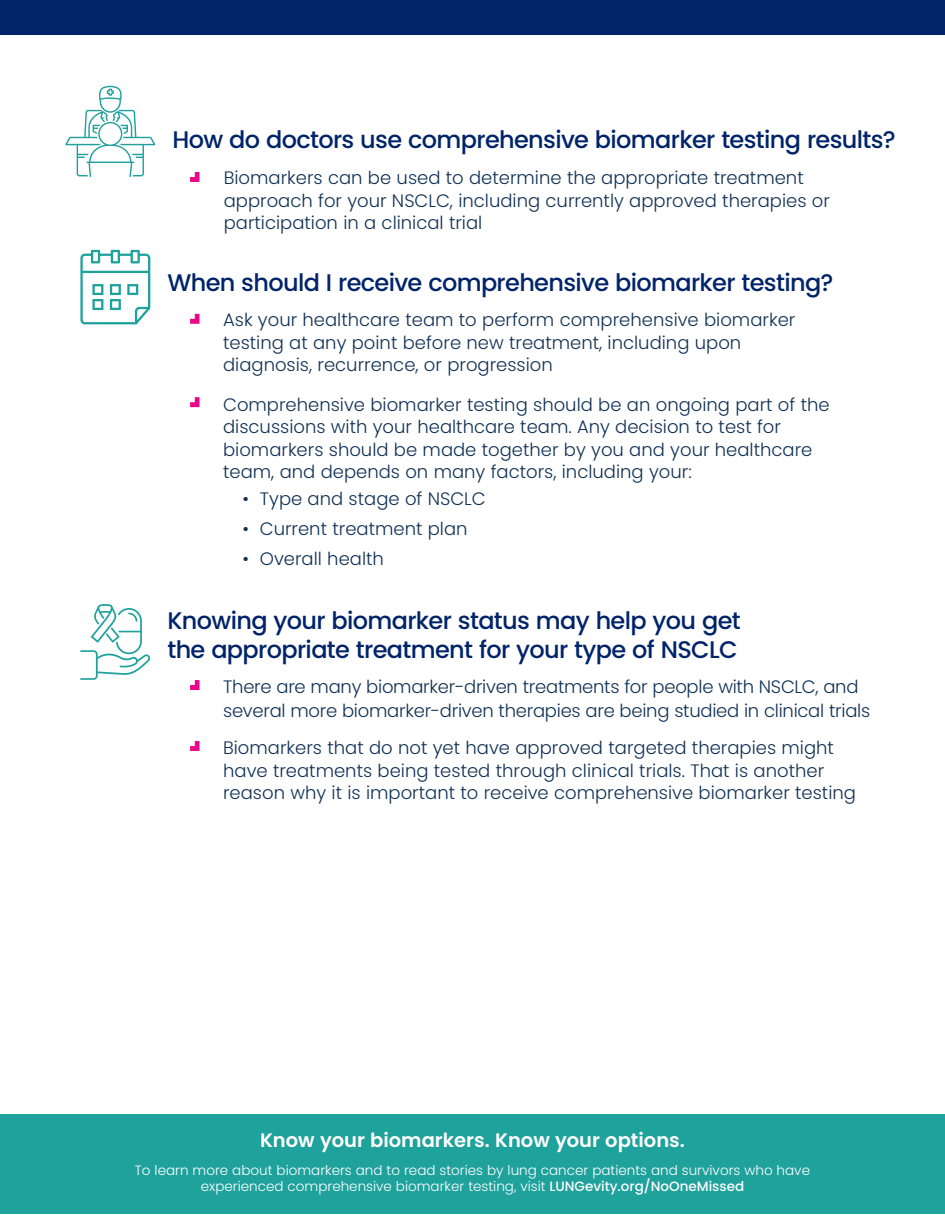
<style>
.page{position:relative;width:945px;height:1215px;background:#fff}
.page>*{position:absolute;margin:0;border:0;box-sizing:border-box;transform-origin:0 0}
.t1{font:500 24px/28.8px "Poppins";letter-spacing:-.025em;color:#002369}
.t2{font:600 19.5px "Poppins";color:#fff}
.t3{font:300 18px/22.5px "Poppins";color:#103155}
.t4{font:300 13.5px/16.2px "Poppins";color:#fff;text-align:center}
.s1{font-weight:500}
</style>
<div class="page">
<svg style="left:80px;top:604px;width:71px;height:76px"></svg>
<div style="left:0;top:0;width:945px;height:34px;background:#002369"></div>
<svg style="left:190px;top:397px;width:9px;height:10px"></svg>
<svg style="left:190px;top:741px;width:9px;height:10px"></svg>
<div style="left:0;top:1114px;width:945px;height:100px;background:#1fa19c"></div>
<svg style="left:190px;top:680px;width:9px;height:10px"></svg>
<svg style="left:190px;top:314px;width:9px;height:10px"></svg>
<svg style="left:80px;top:250px;width:70px;height:74px"></svg>
<svg style="left:65px;top:86px;width:90px;height:91px"></svg>
<svg style="left:190px;top:172px;width:9px;height:10px"></svg>
<h1 class="t1" style="left:173px;top:126px;width:725px">How do doctors use comprehensive biomarker testing results?</h1>
<p class="t3" style="left:224px;top:167px;width:608px">Biomarkers can be used to determine the appropriate treatment approach for your NSCLC, including currently approved therapies or participation in a clinical trial</p>
<h1 class="t1" style="left:167px;top:268px;width:668px">When should I receive comprehensive biomarker testing?</h1>
<p class="t3" style="left:223px;top:309px;width:574px">Ask your healthcare team to perform comprehensive biomarker testing at any point before new treatment, including upon diagnosis, recurrence, or progression</p>
<p class="t3" style="left:223px;top:393px;width:608px">Comprehensive biomarker testing should be an ongoing part of the discussions with your healthcare team. Any decision to test for biomarkers should be made together by you and your healthcare team, and depends on many factors, including your:</p>
<p class="t3" style="left:243px;top:488px;width:245px">• Type and stage of NSCLC</p>
<p class="t3" style="left:243px;top:518px;width:227px">• Current treatment plan</p>
<p class="t3" style="left:243px;top:548px;width:143px">• Overall health</p>
<h1 class="t1" style="left:167px;top:606px;width:575px">Knowing your biomarker status may help you get the appropriate treatment for your type of NSCLC</h1>
<p class="t3" style="left:223px;top:675px;width:649px;line-height:23.9px">There are many biomarker-driven treatments for people with NSCLC, and several more biomarker-driven therapies are being studied in clinical trials</p>
<p class="t3" style="left:223px;top:737px;width:634px">Biomarkers that do not yet have approved targeted therapies might have treatments being tested through clinical trials. That is another reason why it is important to receive comprehensive biomarker testing</p>
<p class="t2" style="left:260px;top:1129px;width:426px">Know your biomarkers. Know your options.</p>
<p class="t4" style="left:135px;top:1162px;width:677px">To learn more about biomarkers and to read stories by lung cancer patients and survivors who have experienced comprehensive biomarker testing, visit <span class="s1">LUNGevity.org/NoOneMissed</span></p>
</div>
